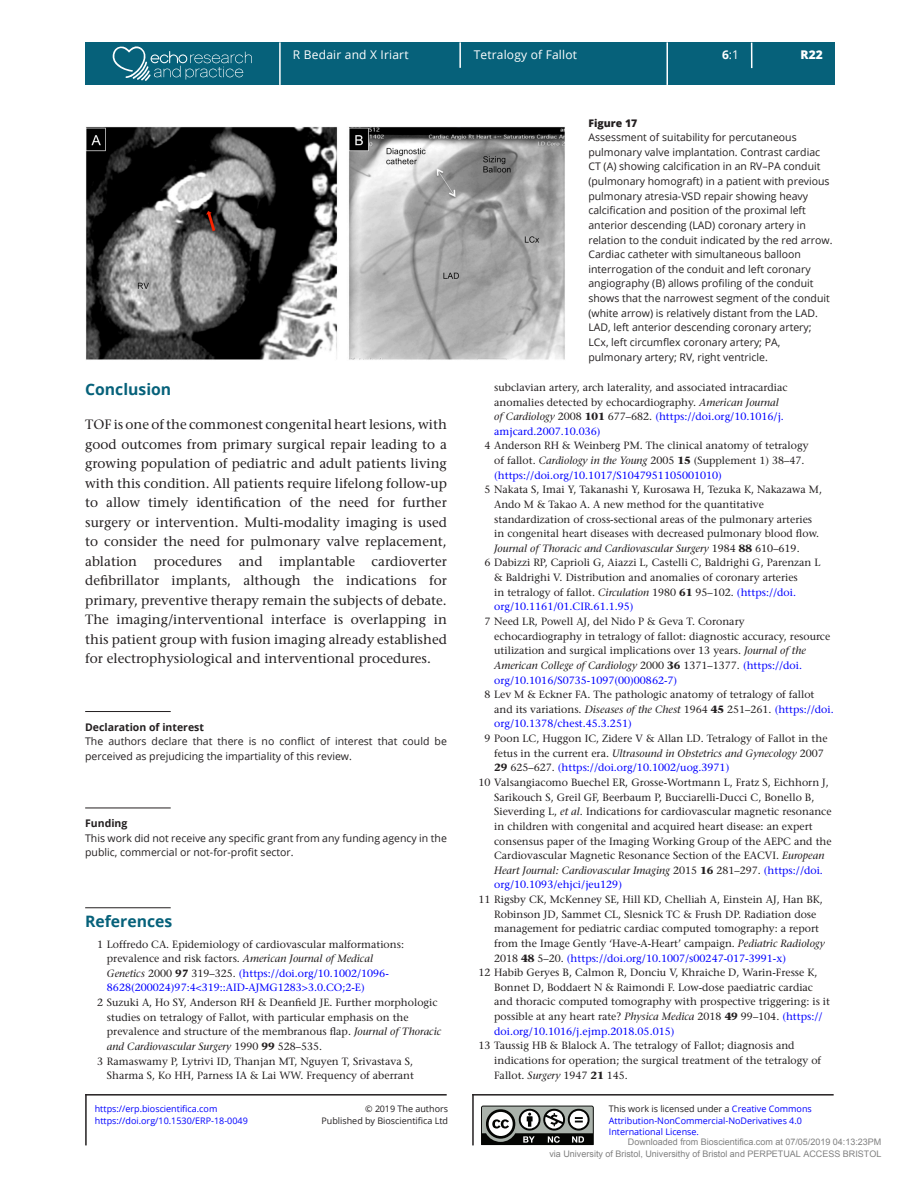
<style>
.page{position:relative;width:919px;height:1187px;background:#fff}
.page>*{position:absolute;margin:0;border:0;box-sizing:border-box;transform-origin:0 0}
.REF-Head{font:700 15.75px "Open Sans";color:#06617a}
.TXT{font:500 13.5px/19.5px "Stone Serif Std";color:#231f20;text-align:justify}
.t1{font:12px "Open Sans";letter-spacing:.015em;color:#fff}
.t2{font:800 12px "Open Sans";color:#fff}
.References_TXT{font:500 10.5px/14.7px "Stone Serif Std";color:#231f20}
.FC{font:10.5px/14.7px "Open Sans";color:#231f20}
.BM_TXT{font:10.5px/14.7px "Open Sans";color:#231f20}
.BM_Head{font:700 10.5px "Open Sans";color:#231f20}
.FC-2{font:800 10.5px "Open Sans";color:#231f20}
.t3{font:9px/11.1px "Open Sans";color:#00f}
.t4{font:9px/12px "Arial";color:#808080;text-align:right}
.t5{font:9px/11.9px "Open Sans";color:#231f20;text-align:right}
.s1{font-weight:700}
.s2{font-style:italic}
.s3{color:#00f}
.s4{color:#231f20}
</style>
<div class="page">
<div style="left:85px;top:42px;width:749px;height:43px;background:#06617a"></div>
<hr style="left:666px;top:42px;width:2px;height:43px;background:#fff">
<hr style="left:279px;top:42px;width:1px;height:43px;background:#fff">
<hr style="left:459px;top:42px;width:2px;height:26px;background:#fff">
<hr style="left:750px;top:43px;width:2px;height:25px;background:#fff">
<svg style="left:113px;top:46px;width:139px;height:35px"></svg>
<hr style="left:85px;top:711px;width:86px;height:1px;background:#231f20">
<hr style="left:85px;top:807px;width:86px;height:1px;background:#231f20">
<hr style="left:85px;top:907px;width:86px;height:1px;background:#231f20">
<img style="left:86px;top:127px;width:479px;height:233px">
<svg style="left:481px;top:1105px;width:113px;height:40px"></svg>
<hr style="left:85px;top:1093px;width:361px;height:2px;background:#231f20">
<hr style="left:472px;top:1093px;width:361px;height:2px;background:#231f20">
<hr style="left:472px;top:1093px;width:1px;height:52px;background:#231f20">
<hr style="left:85px;top:1093px;width:2px;height:52px;background:#231f20">
<p class="t1" style="left:293px;top:47px;width:117px">R Bedair and X Iriart</p>
<p class="t1" style="left:473px;top:47px;width:105px">Tetralogy of Fallot</p>
<p class="t1" style="left:722px;top:47px;width:18px"><span class="s1">6</span>:1</p>
<p class="t2" style="left:800px;top:46px;width:24px">R22</p>
<h1 class="REF-Head" style="left:85px;top:378px;width:88px">Conclusion</h1>
<p class="TXT" style="left:85px;top:415px;width:363px">TOF is one of the commonest congenital heart lesions, with good outcomes from primary surgical repair leading to a growing population of pediatric and adult patients living with this condition. All patients require lifelong follow-up to allow timely identification of the need for further surgery or intervention. Multi-modality imaging is used to consider the need for pulmonary valve replacement, ablation procedures and implantable cardioverter defibrillator implants, although the indications for primary, preventive therapy remain the subjects of debate.<br>The imaging/interventional interface is overlapping in this patient group with fusion imaging already established for electrophysiological and interventional procedures.</p>
<p class="BM_Head" style="left:85px;top:719px;width:120px">Declaration of interest</p>
<p class="BM_TXT" style="left:85px;top:733px;width:363px">The authors declare that there is no conflict of interest that could be perceived as prejudicing the impartiality of this review.</p>
<p class="BM_Head" style="left:85px;top:815px;width:44px">Funding</p>
<p class="BM_TXT" style="left:85px;top:830px;width:363px">This work did not receive any specific grant from any funding agency in the public, commercial or not-for-profit sector.</p>
<p class="REF-Head" style="left:85px;top:910px;width:89px">References</p>
<p class="References_TXT" style="left:107px;top:936px;width:298px;text-indent:-10px">1 Loffredo CA. Epidemiology of cardiovascular malformations: prevalence and risk factors. <span class="s2">American Journal of Medical Genetics</span> 2000 <span class="s1">97</span> 319–325. <span class="s3">(https://doi.org/10.1002/1096- 8628(200024)97:4&lt;319::AID-AJMG1283&gt;3.0.CO;2-E)</span></p>
<p class="References_TXT" style="left:107px;top:995px;width:336px;text-indent:-10px">2 Suzuki A, Ho SY, Anderson RH &amp; Deanfield JE. Further morphologic studies on tetralogy of Fallot, with particular emphasis on the prevalence and structure of the membranous flap. <span class="s2">Journal of Thoracic and Cardiovascular Surgery</span> 1990 <span class="s1">99</span> 528–535.</p>
<p class="References_TXT" style="left:97px;top:1053px;width:318px;text-align:right">3 Ramaswamy P, Lytrivi ID, Thanjan MT, Nguyen T, Srivastava S,<br>Sharma S, Ko HH, Parness IA &amp; Lai WW. Frequency of aberrant</p>
<p class="t3" style="left:95px;top:1103px;width:124px">https://erp.bioscientifica.com</p>
<p class="t5" style="left:321px;top:1102px;width:128px">© 2019 The authors<br>Published by Bioscientifica Ltd</p>
<p class="t3" style="left:95px;top:1114px;width:154px">https://doi.org/10.1530/ERP-18-0049</p>
<p class="FC-2" style="left:588px;top:115px;width:50px">Figure 17</p>
<p class="FC" style="left:588px;top:130px;width:245px">Assessment of suitability for percutaneous pulmonary valve implantation. Contrast cardiac CT (A) showing calcification in an RV–PA conduit (pulmonary homograft) in a patient with previous pulmonary atresia-VSD repair showing heavy calcification and position of the proximal left anterior descending (LAD) coronary artery in relation to the conduit indicated by the red arrow.<br>Cardiac catheter with simultaneous balloon interrogation of the conduit and left coronary angiography (B) allows profiling of the conduit shows that the narrowest segment of the conduit (white arrow) is relatively distant from the LAD.<br>LAD, left anterior descending coronary artery; LCx, left circumflex coronary artery; PA, pulmonary artery; RV, right ventricle.</p>
<p class="References_TXT" style="left:494px;top:380px;width:295px">subclavian artery, arch laterality, and associated intracardiac anomalies detected by echocardiography. <span class="s2">American Journal of Cardiology</span> 2008 <span class="s1">101</span> 677–682. <span class="s3">(https://doi.org/10.1016/j. amjcard.2007.10.036)</span></p>
<p class="References_TXT" style="left:494px;top:438px;width:316px;text-indent:-10px">4 Anderson RH &amp; Weinberg PM. The clinical anatomy of tetralogy of fallot. <span class="s2">Cardiology in the Young</span> 2005 <span class="s1">15</span> (Supplement 1) 38–47. <span class="s3">(https://doi.org/10.1017/S1047951105001010)</span></p>
<p class="References_TXT" style="left:494px;top:482px;width:329px;text-indent:-10px">5 Nakata S, Imai Y, Takanashi Y, Kurosawa H, Tezuka K, Nakazawa M, Ando M &amp; Takao A. A new method for the quantitative standardization of cross-sectional areas of the pulmonary arteries in congenital heart diseases with decreased pulmonary blood flow.<br><span class="s2">Journal of Thoracic and Cardiovascular Surgery</span> 1984 <span class="s1">88</span> 610–619.</p>
<p class="References_TXT" style="left:494px;top:555px;width:328px;text-indent:-10px">6 Dabizzi RP, Caprioli G, Aiazzi L, Castelli C, Baldrighi G, Parenzan L &amp; Baldrighi V. Distribution and anomalies of coronary arteries<br>in tetralogy of fallot. <span class="s2">Circulation</span> 1980 <span class="s1">61</span> 95–102. <span class="s3">(https://doi. org/10.1161/01.CIR.61.1.95)</span></p>
<p class="References_TXT" style="left:494px;top:614px;width:337px;text-indent:-10px">7 Need LR, Powell AJ, del Nido P &amp; Geva T. Coronary echocardiography in tetralogy of fallot: diagnostic accuracy, resource utilization and surgical implications over 13 years. <span class="s2">Journal of the American College of Cardiology</span> 2000 <span class="s1">36</span> 1371–1377. <span class="s3">(https://doi. org/10.1016/S0735-1097(00)00862-7)</span></p>
<p class="References_TXT" style="left:494px;top:687px;width:341px;text-indent:-10px">8 Lev M &amp; Eckner FA. The pathologic anatomy of tetralogy of fallot and its variations. <span class="s2">Diseases of the Chest</span> 1964 <span class="s1">45</span> 251–261. <span class="s3">(https://doi. org/10.1378/chest.45.3.251)</span></p>
<p class="References_TXT" style="left:494px;top:731px;width:335px;text-indent:-10px">9 Poon LC, Huggon IC, Zidere V &amp; Allan LD. Tetralogy of Fallot in the fetus in the current era. <span class="s2">Ultrasound in Obstetrics and Gynecology</span> 2007<br><span class="s1">29</span> 625–627. <span class="s3">(https://doi.org/10.1002/uog.3971)</span></p>
<p class="References_TXT" style="left:494px;top:775px;width:339px;text-indent:-16px">10 Valsangiacomo Buechel ER, Grosse-Wortmann L, Fratz S, Eichhorn J, Sarikouch S, Greil GF, Beerbaum P, Bucciarelli-Ducci C, Bonello B, Sieverding L, <span class="s2">et al</span>. Indications for cardiovascular magnetic resonance in children with congenital and acquired heart disease: an expert consensus paper of the Imaging Working Group of the AEPC and the Cardiovascular Magnetic Resonance Section of the EACVI. <span class="s2">European Heart Journal: Cardiovascular Imaging</span> 2015 <span class="s1">16</span> 281–297. <span class="s3">(https://doi. org/10.1093/ehjci/jeu129)</span></p>
<p class="References_TXT" style="left:494px;top:892px;width:332px;text-indent:-16px">11 Rigsby CK, McKenney SE, Hill KD, Chelliah A, Einstein AJ, Han BK, Robinson JD, Sammet CL, Slesnick TC &amp; Frush DP. Radiation dose management for pediatric cardiac computed tomography: a report from the Image Gently ‘Have-A-Heart’ campaign. <span class="s2">Pediatric Radiology </span>2018 <span class="s1">48</span> 5–20. <span class="s3">(https://doi.org/10.1007/s00247-017-3991-x)</span></p>
<p class="References_TXT" style="left:494px;top:965px;width:337px;text-indent:-16px">12 Habib Geryes B, Calmon R, Donciu V, Khraiche D, Warin-Fresse K, Bonnet D, Boddaert N &amp; Raimondi F. Low-dose paediatric cardiac and thoracic computed tomography with prospective triggering: is it possible at any heart rate? <span class="s2">Physica Medica</span> 2018 <span class="s1">49</span> 99–104. <span class="s3">(https:// doi.org/10.1016/j.ejmp.2018.05.015)</span></p>
<p class="References_TXT" style="left:494px;top:1038px;width:328px;text-indent:-16px">13 Taussig HB &amp; Blalock A. The tetralogy of Fallot; diagnosis and indications for operation; the surgical treatment of the tetralogy of<br>Fallot. <span class="s2">Surgery</span> 1947 <span class="s1">21</span> 145.</p>
<p class="t3" style="left:608px;top:1103px;width:204px"><span class="s4">This work is licensed under a</span> Creative Commons<br>Attribution-NonCommercial-NoDerivatives 4.0<br>International License.</p>
<p class="t4" style="left:549px;top:1136px;width:333px">Downloaded from Bioscientifica.com at 07/05/2019 04:13:23PM<br>via University of Bristol, Universithy of Bristol and PERPETUAL ACCESS BRISTOL</p>
</div>
